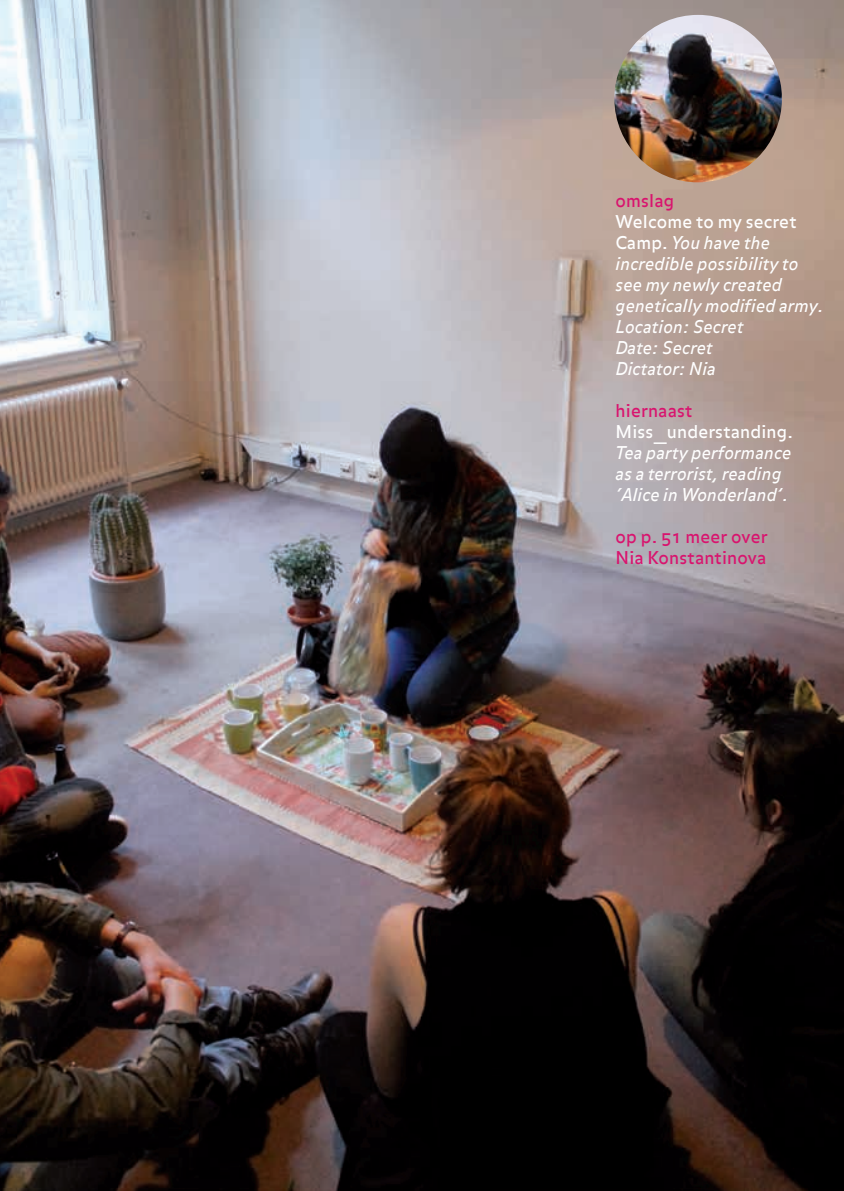
<style>
.page{position:relative;width:844px;height:1191px;background:#fff}
.page>*{position:absolute;margin:0;border:0;box-sizing:border-box;transform-origin:0 0}
.t1{font:italic 17.5px/21px "Balance";letter-spacing:.01em;color:#fff}
.t2{font:17.5px/21px "Balance";letter-spacing:.01em;color:#d9136e}
.t3{font:17.5px "Balance";letter-spacing:.01em;color:#fff}
.s1{font-style:normal}
.s2{font-family:"Balance Regular Caps"}
</style>
<div class="page">
<img style="left:0;top:0;width:843px;height:1191px">
<img style="left:614px;top:15px;width:167px;height:167px;border-radius:84px">
<p class="t2" style="left:615px;top:191px;width:60px">omslag</p>
<p class="t1" style="left:615px;top:212px;width:209px"><span class="s1">Welcome to my secret<br>Camp.</span> You have the incredible possibility to see my newly created genetically modified army.<br>Location: Secret<br>Date: Secret<br>Dictator: Nia</p>
<p class="t2" style="left:615px;top:401px;width:78px">hiernaast</p>
<p class="t3" style="left:615px;top:421px;width:179px">Miss_understanding.</p>
<p class="t1" style="left:615px;top:443px;width:177px">Tea party performance as a terrorist, reading ‘Alice in Wonderland’.</p>
<p class="t2" style="left:615px;top:527px;width:153px">op p. <span class="s2">51</span> meer over<br>Nia Konstantinova</p>
</div>
